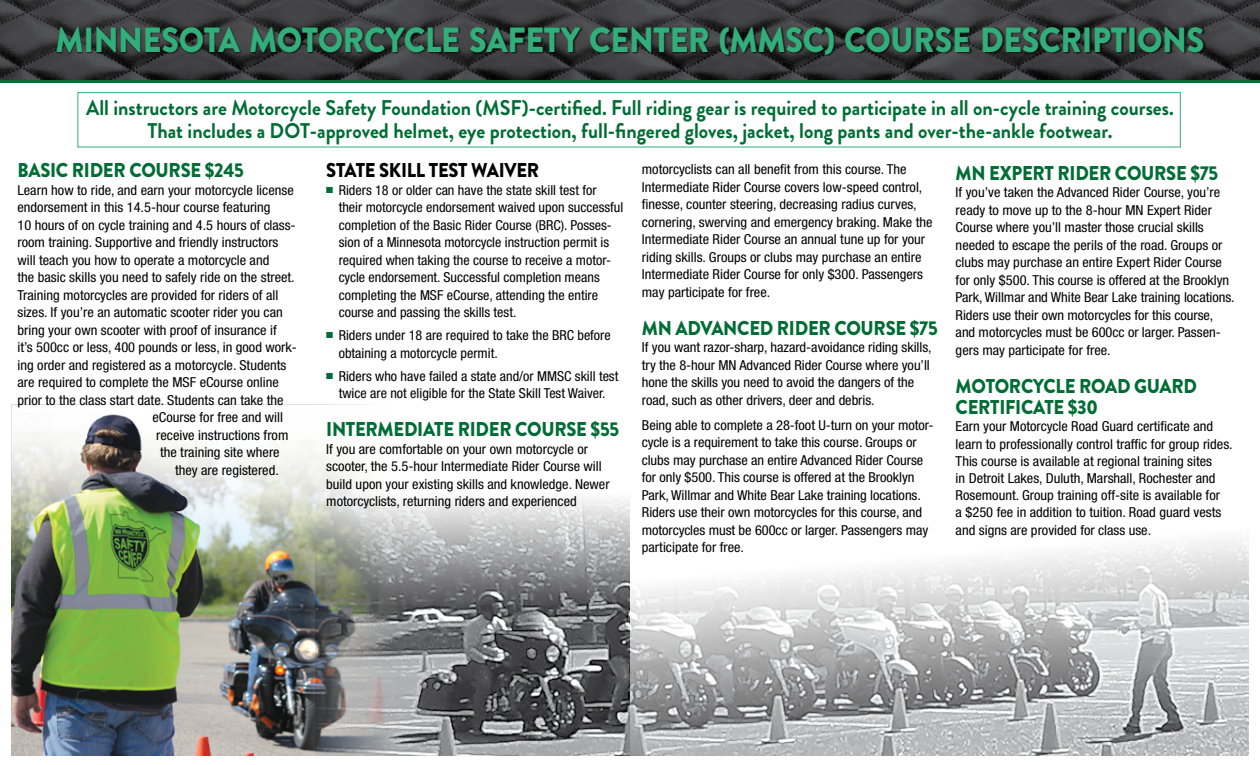
<style>
.page{position:relative;width:1260px;height:765px;background:#fff}
.page>*{position:absolute;margin:0;border:0;box-sizing:border-box;transform-origin:0 0}
.Top_Header{font:900 35px "Brandon Grotesque";letter-spacing:-.01em;color:#32ae7b;scale:.92 1}
.Top_Header_Subhead{font:700 21.25px/22.5px "Brandon Grotesque";color:#006d35;text-align:center;scale:.94 1}
.Inside_Subhead{font:900 20px/21.2px "Brandon Grotesque";letter-spacing:-.015em;color:#006d35;scale:.92 1}
.Inside_Subhead-2{font:900 20px "Brandon Grotesque";letter-spacing:-.015em;color:#000;scale:.92 1}
.Body_Text{font:condensed 13.75px/17.5px "Helvetica Neue";color:#000;scale:1.05 1}
.Body_Text-2{font:condensed 13.75px/17.5px "Helvetica Neue";color:#000}
</style>
<div class="page">
<img style="left:0;top:0;width:1260px;height:81px">
<div style="left:56px;top:26px;width:1150px;height:30px;background:#000;opacity:.7"></div>
<hr style="left:0;top:81px;width:1260px;height:2px;background:#006d35">
<svg style="left:630px;top:538px;width:619px;height:216px"></svg>
<img style="left:393px;top:605px;width:237px;height:150px">
<svg style="left:393px;top:498px;width:237px;height:107px;background:#acacad"></svg>
<img style="left:11px;top:404px;width:382px;height:351px">
<div style="left:77px;top:92px;width:1104px;height:56px;border:1px solid #32ae7b"></div>
<p class="Top_Header" style="left:55px;top:15px;width:1250px">MINNESOTA MOTORCYCLE SAFETY CENTER (MMSC) COURSE DESCRIPTIONS</p>
<p class="Top_Header_Subhead" style="left:86px;top:97px;width:1159px">All instructors are Motorcycle Safety Foundation (MSF)-certified. Full riding gear is required to participate in all on-cycle training courses.<br>That includes a DOT-approved helmet, eye protection, full-fingered gloves, jacket, long pants and over-the-ankle footwear.</p>
<p class="Inside_Subhead" style="left:18px;top:160px;width:247px">BASIC RIDER COURSE $245</p>
<h2 class="Body_Text" style="left:18px;top:181px;width:265px">Learn how to ride, and earn your motorcycle license</h2>
<h2 class="Body_Text" style="left:18px;top:199px;width:243px">endorsement in this 14.5-hour course featuring</h2>
<h2 class="Body_Text" style="left:18px;top:216px;width:266px">10 hours of on cycle training and 4.5 hours of class-</h2>
<h2 class="Body_Text" style="left:18px;top:234px;width:250px">room training. Supportive and friendly instructors</h2>
<h2 class="Body_Text" style="left:18px;top:251px;width:241px">will teach you how to operate a motorcycle and</h2>
<h2 class="Body_Text" style="left:18px;top:269px;width:266px">the basic skills you need to safely ride on the street.</h2>
<h2 class="Body_Text" style="left:18px;top:286px;width:250px">Training motorcycles are provided for riders of all</h2>
<h2 class="Body_Text" style="left:18px;top:304px;width:254px">sizes. If you’re an automatic scooter rider you can</h2>
<h2 class="Body_Text" style="left:18px;top:321px;width:248px">bring your own scooter with proof of insurance if</h2>
<h2 class="Body_Text" style="left:18px;top:339px;width:268px">it’s 500cc or less, 400 pounds or less, in good work-</h2>
<h2 class="Body_Text" style="left:18px;top:356px;width:258px">ing order and registered as a motorcycle. Students</h2>
<h2 class="Body_Text" style="left:18px;top:374px;width:250px">are required to complete the MSF eCourse online</h2>
<h2 class="Body_Text" style="left:18px;top:391px;width:255px">prior to the class start date. Students can take the</h2>
<h2 class="Body_Text" style="left:152px;top:409px;width:126px">eCourse for free and will</h2>
<h2 class="Body_Text" style="left:156px;top:426px;width:127px">receive instructions from</h2>
<h2 class="Body_Text" style="left:160px;top:444px;width:116px">the training site where</h2>
<h2 class="Body_Text" style="left:175px;top:461px;width:100px">they are registered.</h2>
<p class="Inside_Subhead-2" style="left:326px;top:156px;width:233px">STATE SKILL TEST WAIVER</p>
<h2 class="Body_Text-2" style="left:339px;top:181px;width:286px;text-indent:-12px"><sup>■</sup> Riders 18 or older can have the state skill test for their motorcycle endorsement waived upon successful completion of the Basic Rider Course (BRC). Posses&shy;sion of a Minnesota motorcycle instruction permit is required when taking the course to receive a motor&shy;cycle endorsement. Successful completion means completing the MSF eCourse, attending the entire course and passing the skills test.</h2>
<h2 class="Body_Text-2" style="left:339px;top:327px;width:274px;text-indent:-12px"><sup>■</sup> Riders under 18 are required to take the BRC before obtaining a motorcycle permit.</h2>
<h2 class="Body_Text-2" style="left:326px;top:367px;width:294px;text-align:center"><sup>■</sup> Riders who have failed a state and/or MMSC skill test twice are not eligible for the State Skill Test Waiver.</h2>
<p class="Inside_Subhead" style="left:326px;top:419px;width:320px">INTERMEDIATE RIDER COURSE $55</p>
<h2 class="Body_Text" style="left:326px;top:440px;width:271px">If you are comfortable on your own motorcycle or scooter, the 5.5-hour Intermediate Rider Course will build upon your existing skills and knowledge. Newer motorcyclists, returning riders and experienced</h2>
<h2 class="Body_Text" style="left:642px;top:161px;width:278px">motorcyclists can all benefit from this course. The Intermediate Rider Course covers low-speed control, finesse, counter steering, decreasing radius curves, cornering, swerving and emergency braking. Make the Intermediate Rider Course an annual tune up for your riding skills. Groups or clubs may purchase an entire Intermediate Rider Course for only $300. Passengers may participate for free.</h2>
<p class="Inside_Subhead" style="left:642px;top:318px;width:323px">MN ADVANCED RIDER COURSE $75</p>
<h2 class="Body_Text" style="left:642px;top:339px;width:277px">If you want razor-sharp, hazard-avoidance riding skills, try the 8-hour MN Advanced Rider Course where you’ll hone the skills you need to avoid the dangers of the road, such as other drivers, deer and debris.</h2>
<h2 class="Body_Text" style="left:642px;top:416px;width:279px">Being able to complete a 28-foot U-turn on your motor&shy;cycle is a requirement to take this course. Groups or clubs may purchase an entire Advanced Rider Course for only $500. This course is offered at the Brooklyn Park, Willmar and White Bear Lake training locations.<br>Riders use their own motorcycles for this course, and motorcycles must be 600cc or larger. Passengers may participate for free.</h2>
<p class="Inside_Subhead" style="left:956px;top:163px;width:287px">MN EXPERT RIDER COURSE $75</p>
<h2 class="Body_Text" style="left:956px;top:184px;width:267px">If you’ve taken the Advanced Rider Course, you’re ready to move up to the 8-hour MN Expert Rider Course where you’ll master those crucial skills needed to escape the perils of the road. Groups or clubs may purchase an entire Expert Rider Course for only $500. This course is offered at the Brooklyn Park, Willmar and White Bear Lake training locations.<br>Riders use their own motorcycles for this course, and motorcycles must be 600cc or larger. Passen&shy;gers may participate for free.</h2>
<p class="Inside_Subhead" style="left:956px;top:376px;width:264px">MOTORCYCLE ROAD GUARD<br>CERTIFICATE $30</p>
<h2 class="Body_Text" style="left:956px;top:418px;width:265px">Earn your Motorcycle Road Guard certificate and learn to professionally control traffic for group rides.<br>This course is available at regional training sites<br>in Detroit Lakes, Duluth, Marshall, Rochester and Rosemount. Group training off-site is available for<br>a $250 fee in addition to tuition. Road guard vests and signs are provided for class use.</h2>
</div>
